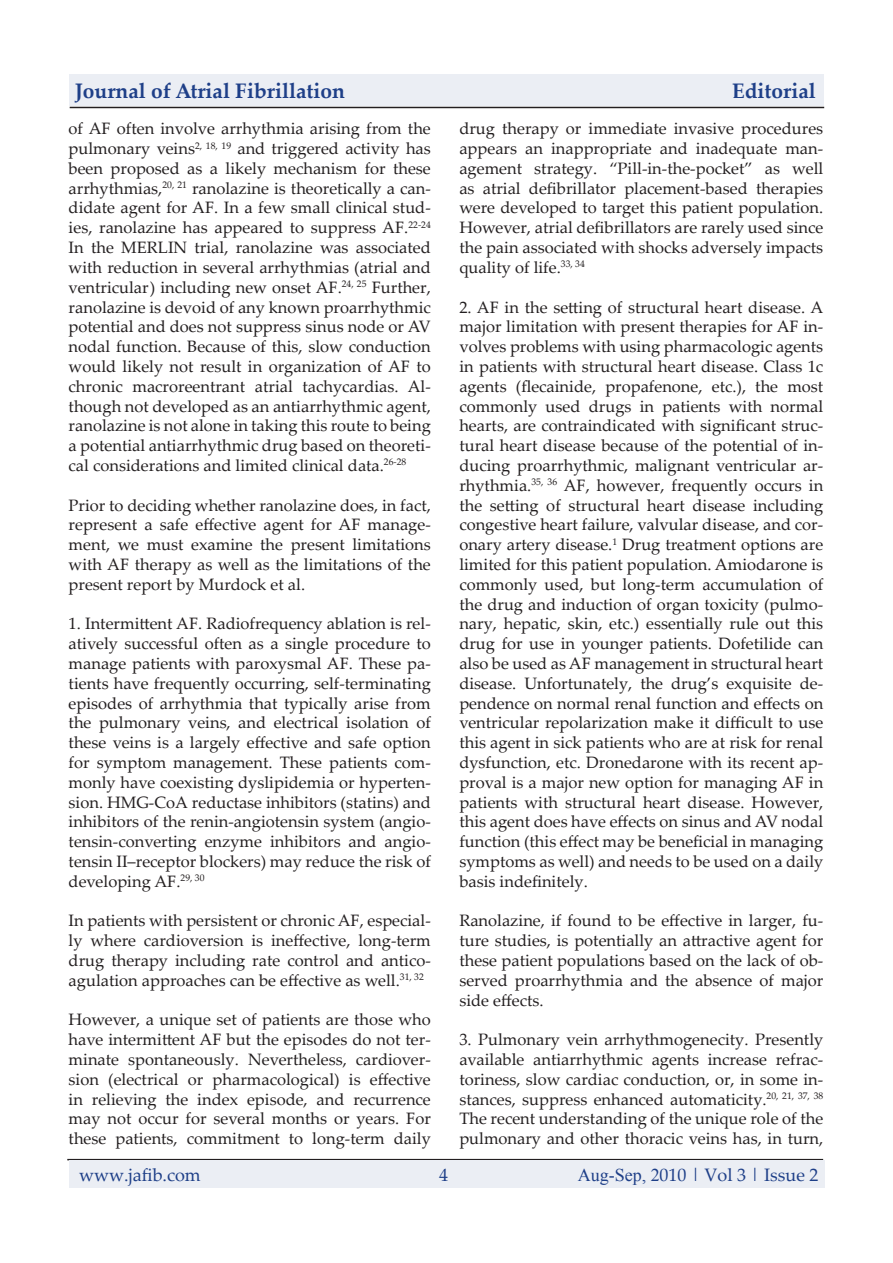
<style>
.page{position:relative;width:893px;height:1263px;background:#fff}
.page>*{position:absolute;margin:0;border:0;box-sizing:border-box;transform-origin:0 0}
.pgheader{font:700 21px "Palatino Linotype";color:#1e3f88}
.pgheader-2{font:18px "Palatino Linotype";color:#1e3f88}
.body{font:16.5px/19.8px "Palatino Linotype";color:#231f20;text-align:justify}
.s1{font-family:"Times New Roman"}
</style>
<div class="page">
<hr style="left:67px;top:1159px;width:756px;height:1px;background:#231f20">
<div style="left:69px;top:1160px;width:755px;height:27px;background:#ebeef4"></div>
<hr style="left:70px;top:107px;width:754px;height:1px;background:#231f20">
<div style="left:69px;top:75px;width:754px;height:31px;background:#ebeef4"></div>
<p class="pgheader" style="left:75px;top:76px;width:272px">Journal of Atrial Fibrillation</p>
<p class="pgheader" style="left:732px;top:76px;width:85px">Editorial</p>
<p class="body" style="left:69px;top:118px;width:364px">of AF often involve arrhythmia arising from the pulmonary veins<sup>2,</sup> <sup>18,</sup> <sup>19</sup> and triggered activity has been proposed as a likely mechanism for these arrhythmias,<sup>20,</sup> <sup>21</sup> ranolazine is theoretically a can&shy;didate agent for AF. In a few small clinical stud&shy;ies, ranolazine has appeared to suppress AF.<sup>22-24<br></sup>In the MERLIN trial, ranolazine was associated with reduction in several arrhythmias (atrial and ventricular) including new onset AF.<sup>24,</sup> <sup>25</sup> Further, ranolazine is devoid of any known proarrhythmic potential and does not suppress sinus node or AV nodal function. Because of this, slow conduction would likely not result in organization of AF to chronic macroreentrant atrial tachycardias. Al&shy;though not developed as an antiarrhythmic agent, ranolazine is not alone in taking this route to being a potential antiarrhythmic drug based on theoreti&shy;cal considerations and limited clinical data.<sup>26-28</sup></p>
<p class="body" style="left:69px;top:494px;width:364px">Prior to deciding whether ranolazine does, in fact, represent a safe effective agent for AF manage&shy;ment, we must examine the present limitations with AF therapy as well as the limitations of the present report by Murdock et al.</p>
<p class="body" style="left:69px;top:613px;width:364px">1. Intermittent AF. Radiofrequency ablation is rel&shy;atively successful often as a single procedure to manage patients with paroxysmal AF. These pa&shy;tients have frequently occurring, self-terminating episodes of arrhythmia that typically arise from the pulmonary veins, and electrical isolation of these veins is a largely effective and safe option for symptom management. These patients com&shy;monly have coexisting dyslipidemia or hyperten&shy;sion. HMG-CoA reductase inhibitors (statins) and inhibitors of the renin-angiotensin system (angio&shy;tensin-converting enzyme inhibitors and angio&shy;tensin II–receptor blockers) may reduce the risk of developing AF.<sup>29,</sup> <sup>30</sup></p>
<p class="body" style="left:69px;top:910px;width:364px">In patients with persistent or chronic AF, especial&shy;ly where cardioversion is ineffective, long-term drug therapy including rate control and antico&shy;agulation approaches can be effective as well.<sup>31,</sup> <sup>32</sup></p>
<p class="body" style="left:69px;top:1009px;width:364px">However, a unique set of patients are those who have intermittent AF but the episodes do not ter&shy;minate spontaneously. Nevertheless, cardiover&shy;sion (electrical or pharmacological) is effective in relieving the index episode, and recurrence may not occur for several months or years. For these patients, commitment to long-term daily</p>
<p class="body" style="left:459px;top:118px;width:365px">drug therapy or immediate invasive procedures appears an inappropriate and inadequate man&shy;agement strategy. “Pill-in-the-pocket” as well as atrial defibrillator placement-based therapies were developed to target this patient population.<br>However, atrial defibrillators are rarely used since the pain associated with shocks adversely impacts quality of life.<sup>33,</sup> <sup>34</sup></p>
<p class="body" style="left:459px;top:296px;width:365px">2. AF in the setting of structural heart disease. A major limitation with present therapies for AF in&shy;volves problems with using pharmacologic agents in patients with structural heart disease. Class 1c agents (flecainide, propafenone, etc.), the most commonly used drugs in patients with normal hearts, are contraindicated with significant struc&shy;tural heart disease because of the potential of in&shy;ducing proarrhythmic, malignant ventricular ar&shy;rhythmia.<sup>35,</sup> <sup>36</sup> AF, however, frequently occurs in the setting of structural heart disease including congestive heart failure, valvular disease, and cor&shy;onary artery disease.<sup>1</sup> Drug treatment options are limited for this patient population. Amiodarone is commonly used, but long-term accumulation of the drug and induction of organ toxicity (pulmo&shy;nary, hepatic, skin, etc.) essentially rule out this drug for use in younger patients. Dofetilide can also be used as AF management in structural heart disease. Unfortunately, the drug’s exquisite de&shy;pendence on normal renal function and effects on ventricular repolarization make it difficult to use this agent in sick patients who are at risk for renal dysfunction, etc. Dronedarone with its recent ap&shy;proval is a major new option for managing AF in patients with structural heart disease. However, this agent does have effects on sinus and AV nodal function (this effect may be beneficial in managing symptoms as well) and needs to be used on a daily basis indefinitely.</p>
<p class="body" style="left:459px;top:910px;width:365px">Ranolazine, if found to be effective in larger, fu&shy;ture studies, is potentially an attractive agent for these patient populations based on the lack of ob&shy;served proarrhythmia and the absence of major side effects.</p>
<p class="body" style="left:459px;top:1029px;width:365px">3. Pulmonary vein arrhythmogenecity. Presently available antiarrhythmic agents increase refrac&shy;toriness, slow cardiac conduction, or, in some in&shy;stances, suppress enhanced automaticity.<sup>20,</sup> <sup>21,</sup> <sup>37,</sup> <sup>38<br></sup>The recent understanding of the unique role of the pulmonary and other thoracic veins has, in turn,</p>
<p class="pgheader-2" style="left:79px;top:1162px;width:123px">www.jafib.com</p>
<p class="pgheader-2" style="left:439px;top:1162px;width:10px">4</p>
<p class="pgheader-2" style="left:578px;top:1162px;width:242px"><span class="s1">Aug-Sep, 2</span>010 | Vol 3 | Issue 2</p>
</div>
